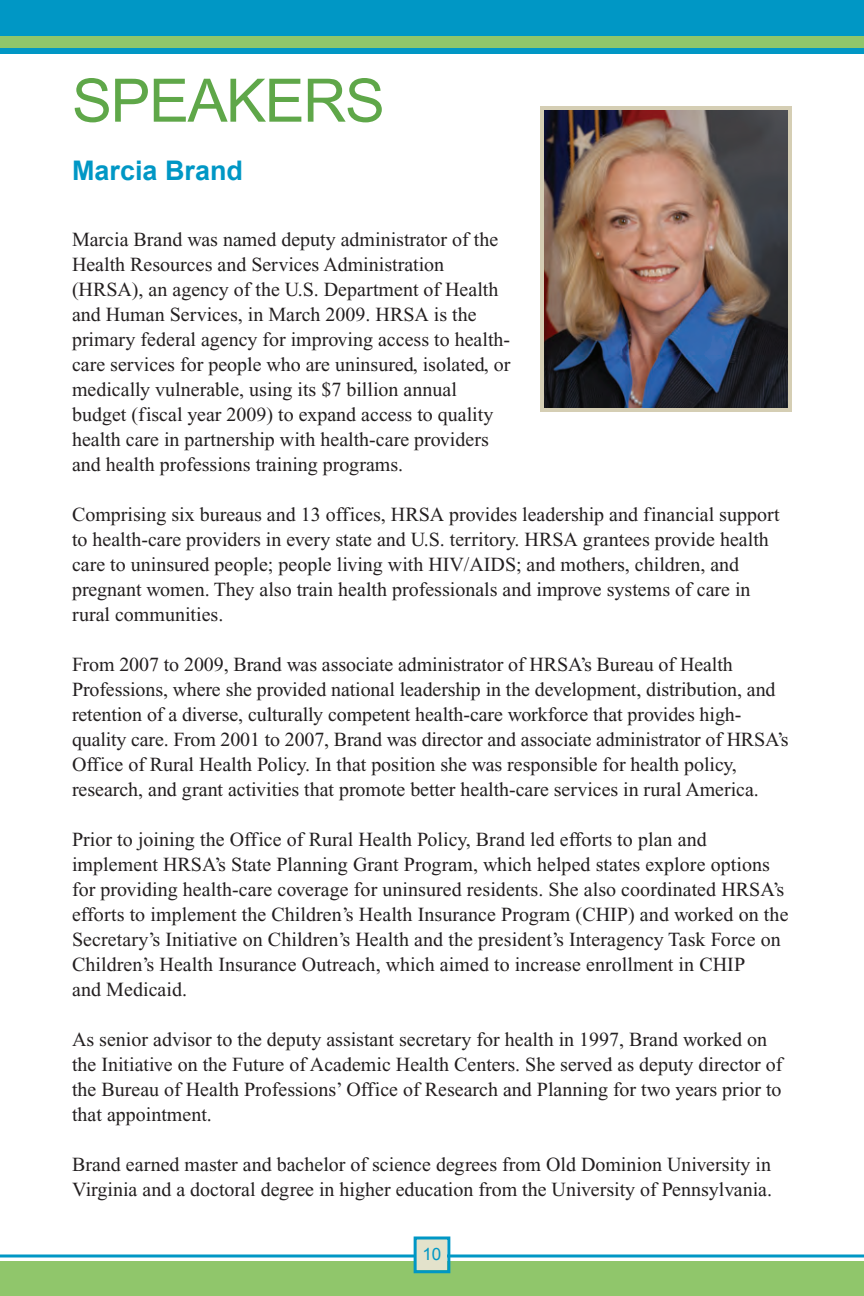
<style>
.page{position:relative;width:864px;height:1296px;background:#fff}
.page>*{position:absolute;margin:0;border:0;box-sizing:border-box;transform-origin:0 0}
.t1{font:60px "Arial";letter-spacing:-.025em;color:#5fa749}
.t2{font:700 27px "Arial";color:#0097c5}
.t3{font:20px/25px "Times New Roman";color:#231f20}
.t4{font:17px "Arial";color:#0097c5}
</style>
<div class="page">
<svg style="left:0;top:1254px;width:864px;height:4px;background:#3fb0d2"></svg>
<div style="left:0;top:1262px;width:864px;height:34px;background:#90c66b"></div>
<div style="left:417px;top:1240px;width:30px;height:30px;background:#e3e2cb"></div>
<div style="left:414px;top:1236px;width:36px;height:37px;border:3px solid #0097c5"></div>
<div style="left:0;top:0;width:864px;height:54px;background:#0097c5"></div>
<div style="left:0;top:36px;width:864px;height:12px;background:#90c66b"></div>
<img style="left:545px;top:111px;width:242px;height:296px">
<div style="left:540px;top:106px;width:252px;height:306px;border:4px solid #d5ceb4"></div>
<h1 class="t1" style="left:72px;top:67px;width:314px">SPEAKERS</h1>
<h2 class="t2" style="left:72px;top:155px;width:173px">Marcia Brand</h2>
<p class="t3" style="left:72px;top:229px;width:440px">Marcia Brand was named deputy administrator of the Health Resources and Services Administration (HRSA), an agency of the U.S. Department of Health and Human Services, in March 2009. HRSA is the primary federal agency for improving access to health&shy;care services for people who are uninsured, isolated, or medically vulnerable, using its $7 billion annual budget (fiscal year 2009) to expand access to quality health care in partnership with health-care providers and health professions training programs.</p>
<p class="t3" style="left:72px;top:504px;width:709px">Comprising six bureaus and 13 offices, HRSA provides leadership and financial support to health-care providers in every state and U.S. territory. HRSA grantees provide health care to uninsured people; people living with HIV/AIDS; and mothers, children, and pregnant women. They also train health professionals and improve systems of care in rural communities.</p>
<p class="t3" style="left:72px;top:654px;width:718px">From 2007 to 2009, Brand was associate administrator of HRSA’s Bureau of Health Professions, where she provided national leadership in the development, distribution, and retention of a diverse, culturally competent health-care workforce that provides high&shy;quality care. From 2001 to 2007, Brand was director and associate administrator of HRSA’s Office of Rural Health Policy. In that position she was responsible for health policy, research, and grant activities that promote better health-care services in rural America.</p>
<p class="t3" style="left:72px;top:829px;width:718px">Prior to joining the Office of Rural Health Policy, Brand led efforts to plan and implement HRSA’s State Planning Grant Program, which helped states explore options for providing health-care coverage for uninsured residents. She also coordinated HRSA’s efforts to implement the Children’s Health Insurance Program (CHIP) and worked on the Secretary’s Initiative on Children’s Health and the president’s Interagency Task Force on Children’s Health Insurance Outreach, which aimed to increase enrollment in CHIP<br>and Medicaid.</p>
<p class="t3" style="left:72px;top:1029px;width:712px">As senior advisor to the deputy assistant secretary for health in 1997, Brand worked on the Initiative on the Future of Academic Health Centers. She served as deputy director of the Bureau of Health Professions’ Office of Research and Planning for two years prior to that appointment.</p>
<p class="t3" style="left:72px;top:1154px;width:702px">Brand earned master and bachelor of science degrees from Old Dominion University in<br>Virginia and a doctoral degree in higher education from the University of Pennsylvania.</p>
<p class="t4" style="left:423px;top:1244px;width:20px">10</p>
</div>
